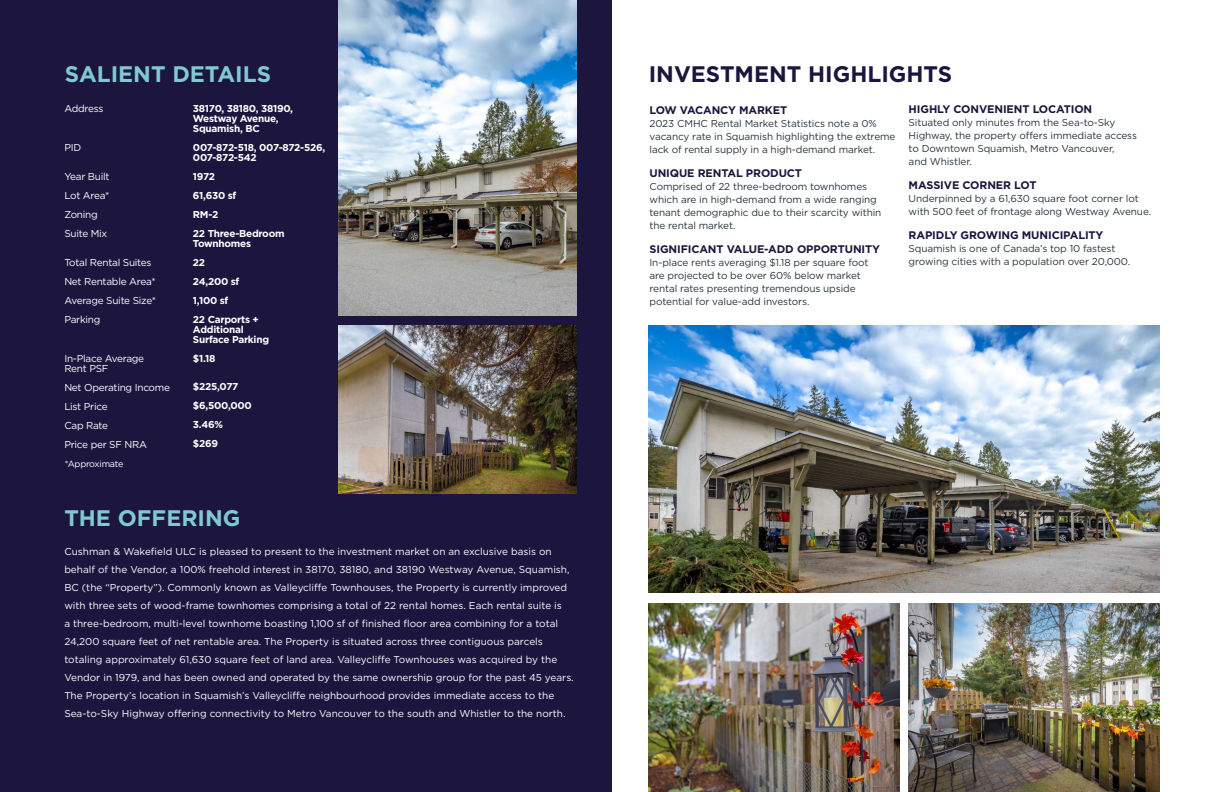
<style>
.page{position:relative;width:1224px;height:792px;background:#fff}
.page>*{position:absolute;margin:0;border:0;box-sizing:border-box;transform-origin:0 0}
.t1{font:700 22.5px "Gotham";color:#7fc9d5}
.t2{font:700 22.5px "Gotham";color:#1c163f}
.t3{font:700 11px "Gotham";letter-spacing:-.01em;color:#1c163f}
.t4{font:10px/18px "Gotham";color:#fff}
.t5{font:10px/13px "Gotham";letter-spacing:-.01em;color:#28353d}
.t6{font:700 10px/19px "Gotham";letter-spacing:-.025em;color:#fff}
.t7{font:10px/19px "Gotham";letter-spacing:-.025em;color:#fff}
.t8{font:10px "Gotham";letter-spacing:-.03em;color:#fff}
.t9{font:9px "Gotham";letter-spacing:-.025em;color:#fff}
</style>
<div class="page">
<img style="left:649px;top:325px;width:511px;height:268px">
<div style="left:0;top:0;width:612px;height:792px;background:#1c163f"></div>
<img style="left:338px;top:0;width:238px;height:315px">
<img style="left:338px;top:325px;width:238px;height:169px">
<img style="left:649px;top:603px;width:251px;height:189px">
<img style="left:908px;top:603px;width:252px;height:189px">
<h1 class="t1" style="left:65px;top:59px;width:208px">SALIENT DETAILS</h1>
<h1 class="t2" style="left:649px;top:59px;width:305px">INVESTMENT HIGHLIGHTS</h1>
<p class="t8" style="left:64px;top:102px;width:41px">Address</p>
<p class="t4" style="left:64px;top:138px;width:18px">PID</p>
<p class="t7" style="left:64px;top:167px;width:47px">Year Built<br>Lot Area*<br>Zoning<br>Suite Mix</p>
<p class="t7" style="left:64px;top:253px;width:93px">Total Rental Suites<br>Net Rentable Area*<br>Average Suite Size*<br>Parking</p>
<p class="t7" style="left:64px;top:353px;width:81px;line-height:10px">In-Place Average<br>Rent PSF</p>
<p class="t7" style="left:64px;top:378px;width:107px">Net Operating Income<br>List Price<br>Cap Rate<br>Price per SF NRA</p>
<p class="t6" style="left:193px;top:103px;width:102px;line-height:10px">38170, 38180, 38190,<br>Westway Avenue,<br>Squamish, BC</p>
<p class="t6" style="left:193px;top:142px;width:134px;line-height:10px">007-872-518, 007-872-526,<br>007-872-542</p>
<p class="t6" style="left:193px;top:167px;width:93px">1972<br>61,630 sf<br>RM-2<br>22 Three-Bedroom</p>
<p class="t6" style="left:193px;top:234px;width:68px">Townhomes<br>22<br>24,200 sf<br>1,100 sf<br>22 Carports +</p>
<p class="t6" style="left:193px;top:324px;width:78px;line-height:10px">Additional<br>Surface Parking</p>
<p class="t6" style="left:193px;top:349px;width:24px">$1.18</p>
<p class="t6" style="left:193px;top:377px;width:60px">$225,077 $6,500,000<br>3.46%<br>$269</p>
<p class="t3" style="left:909px;top:102px;width:185px">HIGHLY CONVENIENT LOCATION</p>
<p class="t5" style="left:909px;top:116px;width:230px">Situated only minutes from the Sea-to-Sky Highway, the property offers immediate access to Downtown Squamish, Metro Vancouver,<br>and Whistler.</p>
<p class="t3" style="left:909px;top:178px;width:129px">MASSIVE CORNER LOT</p>
<p class="t5" style="left:909px;top:192px;width:244px">Underpinned by a 61,630 square foot corner lot with 500 feet of frontage along Westway Avenue.</p>
<p class="t3" style="left:909px;top:228px;width:196px">RAPIDLY GROWING MUNICIPALITY</p>
<p class="t5" style="left:909px;top:242px;width:223px">Squamish is one of Canada’s top 10 fastest growing cities with a population over 20,000.</p>
<p class="t3" style="left:649px;top:102px;width:139px">LOW VACANCY MARKET</p>
<p class="t5" style="left:649px;top:116px;width:248px">2023 CMHC Rental Market Statistics note a 0% vacancy rate in Squamish highlighting the extreme lack of rental supply in a high-demand market.</p>
<p class="t3" style="left:649px;top:165px;width:154px">UNIQUE RENTAL PRODUCT</p>
<p class="t5" style="left:649px;top:179px;width:233px">Comprised of 22 three-bedroom townhomes which are in high-demand from a wide ranging tenant demographic due to their scarcity within the rental market.</p>
<p class="t3" style="left:649px;top:241px;width:232px">SIGNIFICANT VALUE-ADD OPPORTUNITY</p>
<p class="t5" style="left:649px;top:255px;width:221px">In-place rents averaging $1.18 per square foot are projected to be over 60% below market rental rates presenting tremendous upside potential for value-add investors.</p>
<p class="t9" style="left:65px;top:458px;width:60px">*Approximate</p>
<h1 class="t1" style="left:64px;top:503px;width:178px">THE OFFERING</h1>
<p class="t4" style="left:64px;top:542px;width:511px">Cushman &amp; Wakefield ULC is pleased to present to the investment market on an exclusive basis on behalf of the Vendor, a 100% freehold interest in 38170, 38180, and 38190 Westway Avenue, Squamish, BC (the “Property”). Commonly known as Valleycliffe Townhouses, the Property is currently improved with three sets of wood-frame townhomes comprising a total of 22 rental homes. Each rental suite is<br>a three-bedroom, multi-level townhome boasting 1,100 sf of finished floor area combining for a total 24,200 square feet of net rentable area. The Property is situated across three contiguous parcels totaling approximately 61,630 square feet of land area. Valleycliffe Townhouses was acquired by the Vendor in 1979, and has been owned and operated by the same ownership group for the past 45 years.<br>The Property’s location in Squamish’s Valleycliffe neighbourhood provides immediate access to the Sea-to-Sky Highway offering connectivity to Metro Vancouver to the south and Whistler to the north.</p>
</div>
